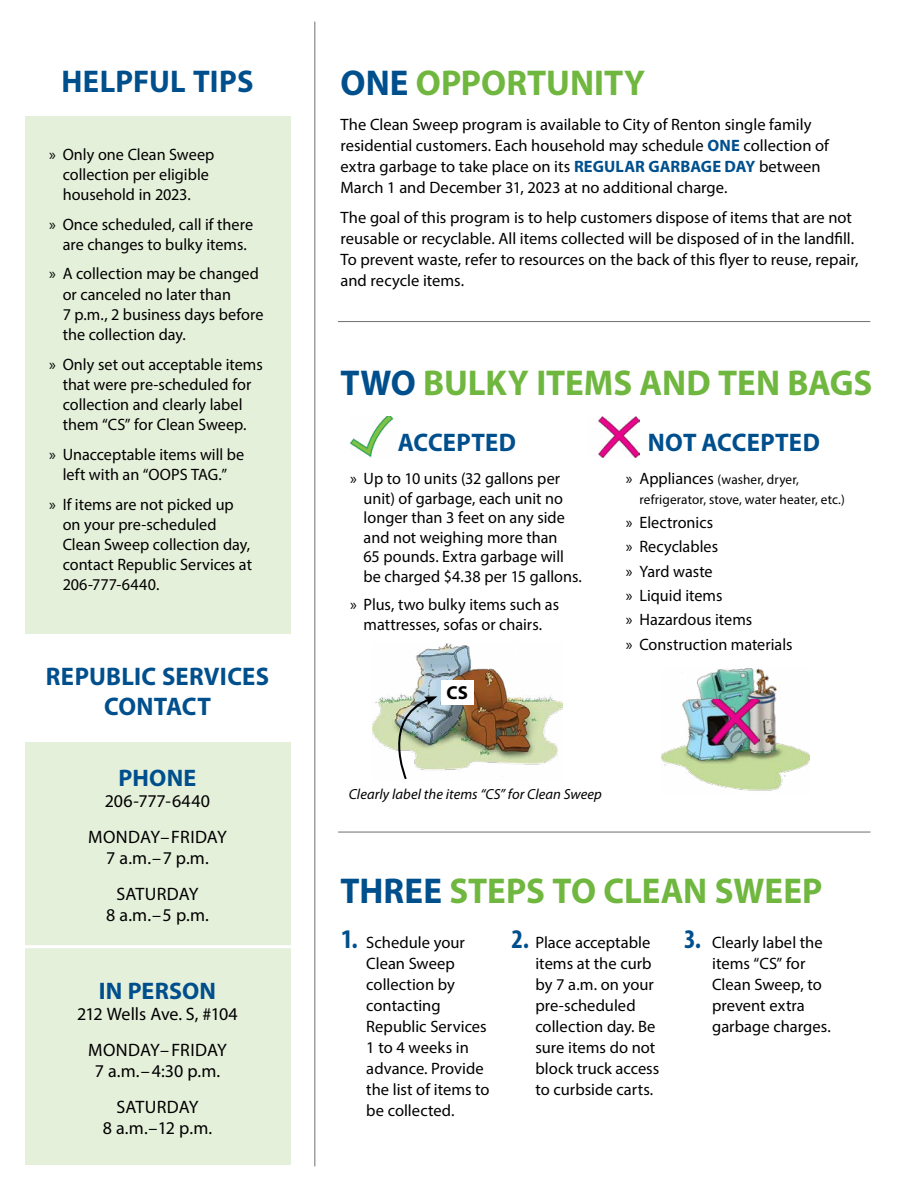
<style>
.page{position:relative;width:918px;height:1188px;background:#fff}
.page>*{position:absolute;margin:0;border:0;box-sizing:border-box;transform-origin:0 0}
.t1{font:700 36px "Myriad Pro";color:#70b740}
.t2{font:700 31.5px "Myriad Pro";letter-spacing:.005em;color:#004f8d}
.t3{font:700 condensed 27px "Myriad Pro";color:#004f8d}
.t4{font:700 25.5px/30px "Myriad Pro";letter-spacing:.01em;color:#004f8d;text-align:center}
.t5{font:700 24px "Myriad Pro";letter-spacing:.01em;color:#004f8d}
.t6{font:700 18.9px "Myriad Pro";color:#000}
.t7{font:18px/36px "Myriad Pro";color:#000;text-align:center}
.t8{font:16.5px/21px "Myriad Pro";color:#000}
.t9{font:italic 14.55px "Myriad Pro";letter-spacing:.005em;color:#000}
.t10{font:13.5px/19.5px "Myriad Pro";letter-spacing:.01em;color:#000}
.s1{color:#004f8d}
.s2{font-weight:700;color:#004f8d}
.s3{font-size:16.5px}
</style>
<div class="page">
<div style="left:25px;top:117px;width:266px;height:1048px;background:#e5f0db"></div>
<div style="left:22px;top:634px;width:270px;height:108px;background:#fff"></div>
<hr style="left:338px;top:321px;width:532px;height:1px;background:#6d6e71">
<hr style="left:314px;top:22px;width:1px;height:1144px;background:#6d6e71">
<hr style="left:338px;top:832px;width:532px;height:1px;background:#6d6e71">
<hr style="left:14px;top:945px;width:286px;height:3px;background:#fff">
<img style="left:350px;top:417px;width:44px;height:41px">
<img style="left:598px;top:417px;width:42px;height:41px">
<img style="left:662px;top:668px;width:148px;height:123px">
<img style="left:706px;top:699px;width:53px;height:45px">
<img style="left:373px;top:642px;width:189px;height:128px">
<div style="left:442px;top:681px;width:32px;height:24px;background:#fff"></div>
<img style="left:380px;top:696px;width:57px;height:83px">
<h2 class="t2" style="left:61px;top:61px;width:194px">HELPFUL TIPS</h2>
<p class="t8" style="left:63px;top:144px;width:153px;line-height:20.2px;text-indent:-14px">» Only one Clean Sweep collection per eligible household in 2023.</p>
<p class="t8" style="left:49px;top:214px;width:205px;line-height:20.2px;text-align:center">» Once scheduled, call if there are changes to bulky items.</p>
<p class="t8" style="left:63px;top:264px;width:202px;line-height:20.2px;text-indent:-14px">» A collection may be changed or canceled no later than<br>7 p.m., 2 business days before the collection day.</p>
<p class="t8" style="left:49px;top:354px;width:215px;line-height:20.2px;text-align:center">» Only set out acceptable items that were pre-scheduled for collection and clearly label them “CS” for Clean Sweep.</p>
<p class="t8" style="left:49px;top:444px;width:197px;line-height:20.2px;text-align:center">» Unacceptable items will be left with an “OOPS TAG.”</p>
<p class="t8" style="left:63px;top:494px;width:191px;line-height:20.2px;text-indent:-14px">» If items are not picked up on your pre-scheduled<br>Clean Sweep collection day, contact Republic Services at<br>206-777-6440.</p>
<h3 class="t4" style="left:46px;top:661px;width:225px">REPUBLIC SERVICES<br>CONTACT</h3>
<h3 class="t5" style="left:119px;top:762px;width:79px">PHONE</h3>
<p class="t7" style="left:88px;top:782px;width:140px">206-777-6440<br>MONDAY–FRIDAY</p>
<p class="t7" style="left:106px;top:839px;width:104px">7 a.m.–7 p.m.<br>SATURDAY</p>
<p class="t7" style="left:106px;top:896px;width:104px">8 a.m.–5 p.m.</p>
<h3 class="t5" style="left:99px;top:975px;width:119px">IN PERSON</h3>
<p class="t7" style="left:77px;top:995px;width:162px">212 Wells Ave. S, #104<br>MONDAY–FRIDAY</p>
<p class="t7" style="left:95px;top:1052px;width:127px">7 a.m.–4:30 p.m.<br>SATURDAY</p>
<p class="t7" style="left:103px;top:1109px;width:111px">8 a.m.–12 p.m.</p>
<h1 class="t1" style="left:340px;top:60px;width:306px"><span class="s1">ONE</span> OPPORTUNITY</h1>
<p class="t8" style="left:340px;top:113px;width:490px">The Clean Sweep program is available to City of Renton single family residential customers. Each household may schedule <span class="s2">ONE</span> collection of extra garbage to take place on its <span class="s2">REGULAR GARBAGE DAY</span> between March 1 and December 31, 2023 at no additional charge.</p>
<p class="t8" style="left:340px;top:207px;width:519px">The goal of this program is to help customers dispose of items that are not reusable or recyclable. All items collected will be disposed of in the landfill.<br>To prevent waste, refer to resources on the back of this flyer to reuse, repair, and recycle items.</p>
<h1 class="t1" style="left:340px;top:359px;width:533px"><span class="s1">TWO</span> BULKY ITEMS AND TEN BAGS</h1>
<h3 class="t4" style="left:648px;top:427px;width:174px">NOT ACCEPTED</h3>
<p class="t10" style="left:639px;top:470px;width:207px;text-indent:-14px"><span class="s3">» Appliances</span> (washer, dryer, refrigerator, stove, water heater, etc.)</p>
<p class="t8" style="left:626px;top:510px;width:168px;line-height:24.3px">» Electronics<br>» Recyclables<br>» Yard waste<br>» Liquid items<br>» Hazardous items<br>» Construction materials</p>
<h3 class="t4" style="left:398px;top:427px;width:120px">ACCEPTED</h3>
<p class="t8" style="left:364px;top:469px;width:220px;line-height:19.5px;text-indent:-14px">» Up to 10 units (32 gallons per unit) of garbage, each unit no longer than 3 feet on any side and not weighing more than<br>65 pounds. Extra garbage will be charged $4.38 per 15 gallons.</p>
<p class="t8" style="left:350px;top:595px;width:210px;line-height:19.5px;text-align:center">» Plus, two bulky items such as mattresses, sofas or chairs.</p>
<p class="t6" style="left:447px;top:681px;width:23px">CS</p>
<p class="t9" style="left:349px;top:786px;width:255px">Clearly label the items “CS” for Clean Sweep</p>
<h1 class="t1" style="left:340px;top:868px;width:484px"><span class="s1">THREE</span> STEPS TO CLEAN SWEEP</h1>
<h3 class="t3" style="left:341px;top:922px;width:18px">1.</h3>
<h3 class="t3" style="left:512px;top:922px;width:19px">2.</h3>
<p class="t8" style="left:366px;top:932px;width:100px">Schedule your</p>
<h3 class="t3" style="left:684px;top:922px;width:19px">3.</h3>
<p class="t8" style="left:366px;top:953px;width:125px">Clean Sweep collection by contacting<br>Republic Services<br>1 to 4 weeks in advance. Provide the list of items to be collected.</p>
<p class="t8" style="left:535px;top:932px;width:125px">Place acceptable items at the curb by 7 a.m. on your pre-scheduled collection day. Be sure items do not block truck access to curbside carts.</p>
<p class="t8" style="left:712px;top:932px;width:120px">Clearly label the items “CS” for<br>Clean Sweep, to prevent extra garbage charges.</p>
</div>
